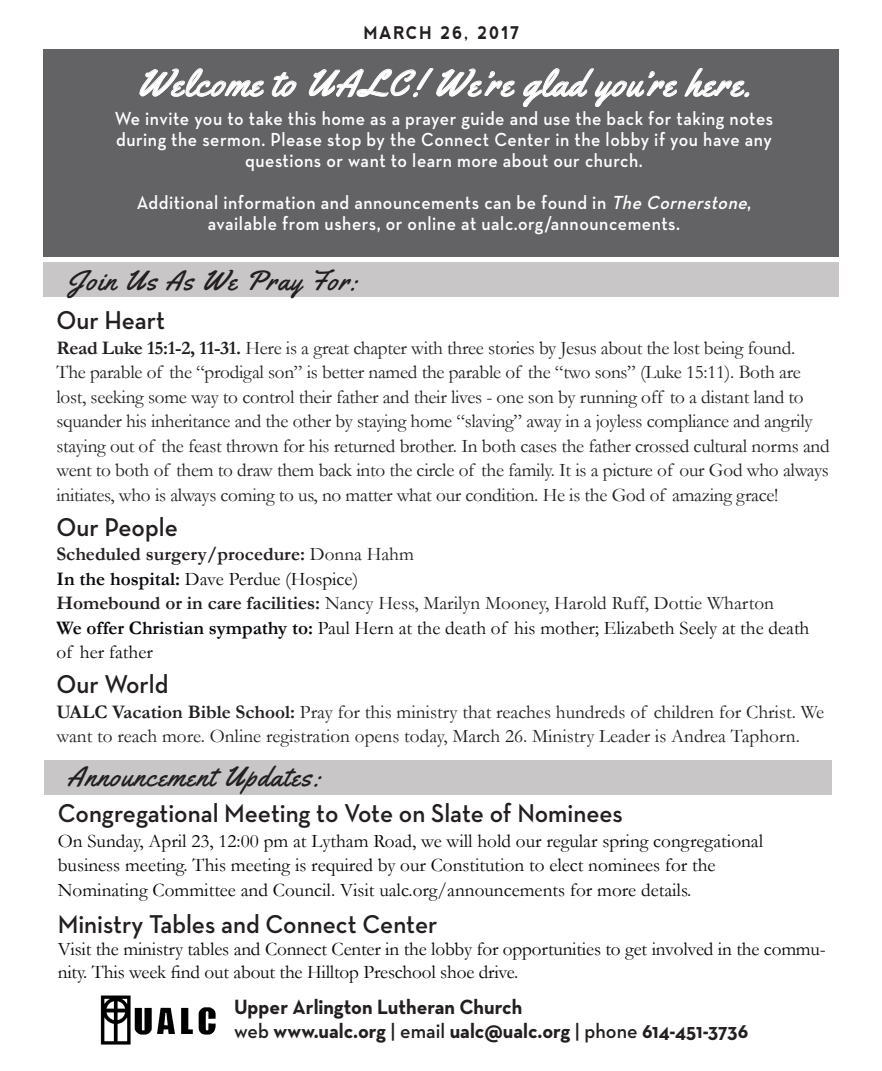
<style>
.page{position:relative;width:882px;height:1071px;background:#fff}
.page>*{position:absolute;margin:0;border:0;box-sizing:border-box;transform-origin:0 0}
.t1{font:36.75px "Yellowtail";letter-spacing:.05em;color:#fff}
.t2{font:28px "Yellowtail";letter-spacing:.05em;color:#231f20}
.t3{font:600 26.25px "Neutraface Text";color:#231f20;scale:.95 1}
.t4{font:700 21px "Neutraface Text";color:#231f20;scale:.95 1}
.t5{font:19.25px/24.5px "Garamond";letter-spacing:-.015em;color:#231f20}
.t6{font:19.25px/24.5px "Garamond";color:#050607}
.t7{font:600 19.25px/21px "Neutraface Text";letter-spacing:.03em;color:#fff;text-align:center;scale:.92 1}
.t8{font:19.25px/24.5px "Garamond";color:#09080c}
.t9{font:700 17.5px "nevis";letter-spacing:.1em;color:#231f20;scale:.9 1}
.s1{font-style:italic}
.s2{font-weight:700}
.s3{font-weight:700;color:#231f20}
.s4{color:#231f20}
.s5{font-weight:600}
</style>
<div class="page">
<div style="left:44px;top:263px;width:795px;height:34px;background:#c8c6c6"></div>
<div style="left:44px;top:761px;width:788px;height:34px;background:#c8c6c6"></div>
<div style="left:44px;top:49px;width:795px;height:208px;background:#636366"></div>
<svg style="left:139px;top:68px;width:125px;height:29px"></svg>
<svg style="left:271px;top:72px;width:26px;height:25px"></svg>
<svg style="left:308px;top:68px;width:207px;height:30px"></svg>
<svg style="left:523px;top:68px;width:154px;height:39px"></svg>
<svg style="left:684px;top:68px;width:65px;height:29px"></svg>
<img style="left:100px;top:995px;width:116px;height:50px">
<p class="t9" style="left:364px;top:23px;width:175px">MARCH 26, 2017</p>
<p class="t1" style="left:137px;top:60px;width:615px">Welcome to UALC! We’re glad you’re here.</p>
<p class="t7" style="left:115px;top:108px;width:717px">We invite you to take this home as a prayer guide and use the back for taking notes during the sermon. Please stop by the Connect Center in the lobby if you have any questions or want to learn more about our church.</p>
<p class="t7" style="left:137px;top:192px;width:670px">Additional information and announcements can be found in <span class="s1">The Cornerstone</span>, available from ushers, or online at ualc.org/announcements.</p>
<p class="t2" style="left:67px;top:263px;width:292px">Join Us As We Pray For:</p>
<p class="t3" style="left:57px;top:304px;width:116px">Our Heart</p>
<p class="t5" style="left:57px;top:335px;width:775px"><span class="s2">Read Luke 15:1-2, 11-31.</span> Here is a great chapter with three stories by Jesus about the lost being found.<br>The parable of the “prodigal son” is better named the parable of the “two sons” (Luke 15:11). Both are lost, seeking some way to control their father and their lives - one son by running off to a distant land to squander his inheritance and the other by staying home “slaving” away in a joyless compliance and angrily staying out of the feast thrown for his returned brother. In both cases the father crossed cultural norms and went to both of them to draw them back into the circle of the family. It is a picture of our God who always initiates, who is always coming to us, no matter what our condition. He is the God of amazing grace!</p>
<p class="t3" style="left:57px;top:510px;width:129px">Our People</p>
<p class="t8" style="left:57px;top:542px;width:754px"><span class="s3">Scheduled surgery/procedure:</span> <span class="s4">Donna Hahm<br></span><span class="s2">In the hospital:</span> Dave Perdue (Hospice)<br><span class="s3">Homebound or in care facilities:</span> <span class="s4">Nancy Hess, Marilyn Mooney, Harold Ruff, Dottie Wharton<br></span><span class="s2">We offer Christian sympathy to:</span> Paul Hern at the death of his mother; Elizabeth Seely at the death of her father</p>
<p class="t3" style="left:57px;top:668px;width:119px">Our World</p>
<p class="t5" style="left:57px;top:699px;width:769px"><span class="s2">UALC Vacation Bible School:</span> Pray for this ministry that reaches hundreds of children for Christ. We want to reach more. Online registration opens today, March 26. Ministry Leader is Andrea Taphorn.</p>
<p class="t2" style="left:67px;top:759px;width:256px">Announcement Updates:</p>
<p class="t3" style="left:58px;top:797px;width:596px">Congregational Meeting to Vote on Slate of Nominees</p>
<p class="t6" style="left:58px;top:828px;width:707px">On Sunday, April 23, 12:00 pm at Lytham Road, we will hold our regular spring congregational business meeting. This meeting is required by our Constitution to elect nominees for the<br>Nominating Committee and Council. Visit ualc.org/announcements for more details.</p>
<p class="t3" style="left:58px;top:907px;width:401px">Ministry Tables and Connect Center</p>
<p class="t6" style="left:58px;top:938px;width:770px;line-height:22.8px">Visit the ministry tables and Connect Center in the lobby for opportunities to get involved in the commu&shy;nity. This week find out about the Hilltop Preschool shoe drive.</p>
<p class="t4" style="left:234px;top:993px;width:305px">Upper Arlington Lutheran Church</p>
<p class="t4" style="left:234px;top:1017px;width:543px"><span class="s5">web</span> www.ualc.org <span class="s5">| email</span> ualc@ualc.org <span class="s5">| phone</span> 614-451-3736</p>
</div>
